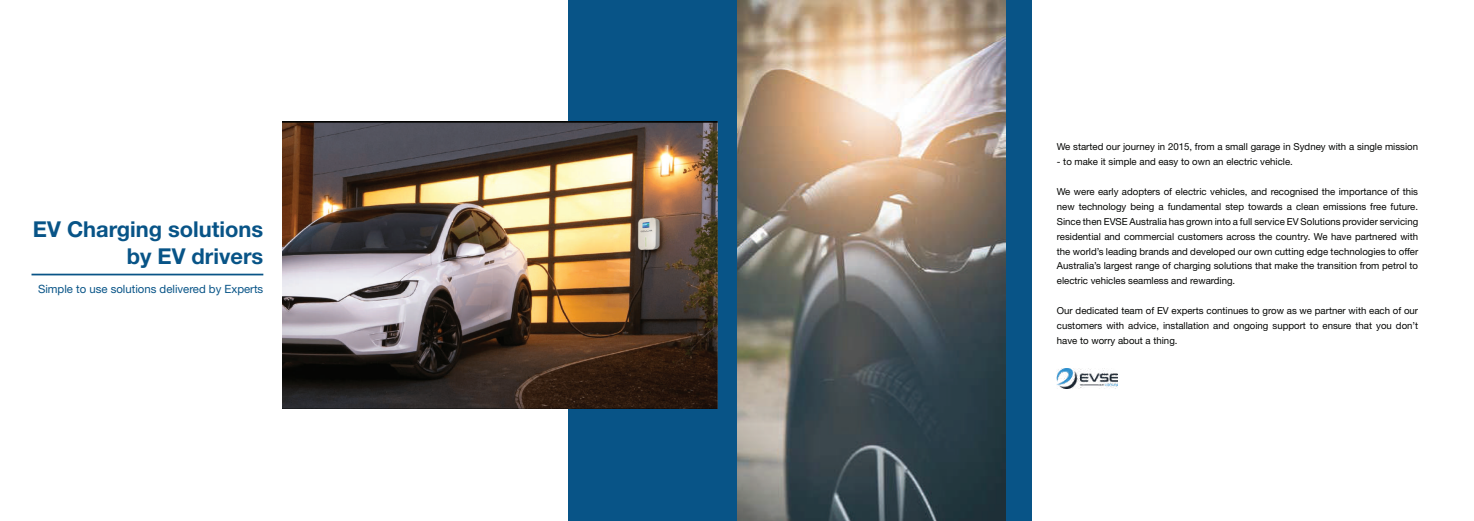
<style>
.page{position:relative;width:1474px;height:521px;background:#fff}
.page>*{position:absolute;margin:0;border:0;box-sizing:border-box;transform-origin:0 0}
.t1{font:700 21.88px/26.2px "Helvetica Neue";color:#085487;text-align:right}
.t2{font:11.38px "Helvetica Neue";color:#085487}
.t3{font:9.62px/14.9px "Helvetica Neue";color:#040503;text-align:justify}
</style>
<div class="page">
<div style="left:568px;top:0;width:169px;height:521px;background:#085487"></div>
<hr style="left:32px;top:274px;width:231px;height:1px;background:#085487">
<img style="left:1056px;top:368px;width:61px;height:20px">
<img style="left:737px;top:0;width:269px;height:521px">
<div style="left:1006px;top:0;width:25px;height:521px;background:#085487"></div>
<img style="left:282px;top:122px;width:435px;height:286px">
<h1 class="t1" style="left:33px;top:217px;width:232px">EV Charging solutions by EV drivers</h1>
<p class="t2" style="left:38px;top:280px;width:227px">Simple to use solutions delivered by Experts</p>
<p class="t3" style="left:1056px;top:140px;width:363px">We started our journey in 2015, from a small garage in Sydney with a single mission</p>
<p class="t3" style="left:1056px;top:155px;width:237px">- to make it simple and easy to own an electric vehicle.</p>
<p class="t3" style="left:1056px;top:185px;width:363px">We were early adopters of electric vehicles, and recognised the importance of this new technology being a fundamental step towards a clean emissions free future.<br>Since then EVSE Australia has grown into a full service EV Solutions provider servicing residential and commercial customers across the country. We have partnered with the world’s leading brands and developed our own cutting edge technologies to offer Australia’s largest range of charging solutions that make the transition from petrol to electric vehicles seamless and rewarding.</p>
<p class="t3" style="left:1056px;top:304px;width:363px">Our dedicated team of EV experts continues to grow as we partner with each of our customers with advice, installation and ongoing support to ensure that you don’t have to worry about a thing.</p>
</div>
